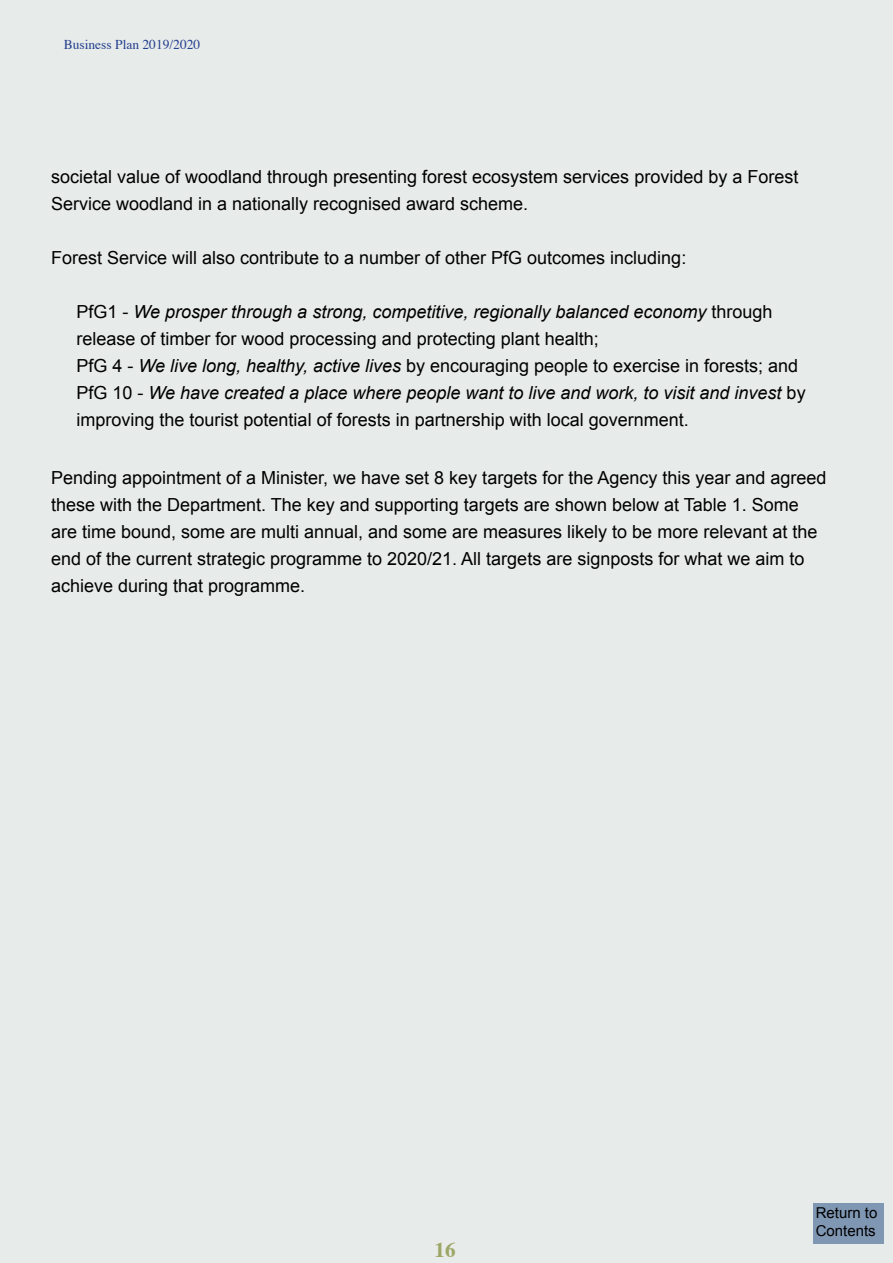
<style>
.page{position:relative;width:893px;height:1263px;background:#e7ebe9}
.page>*{position:absolute;margin:0;border:0;box-sizing:border-box;transform-origin:0 0}
.t1{font:700 21px "Times";color:#9ca767}
.t2{font:18px/27px "Arial";color:#000}
.t3{font:15px/18px "Arial";color:#000}
.t4{font:13.5px "Times";color:#25408f}
.s1{font-style:italic}
</style>
<div class="page">
<div style="left:813px;top:1203px;width:71px;height:41px;background:#8097b4"></div>
<p class="t4" style="left:64px;top:32px;width:138px">Business Plan 2019/2020</p>
<p class="t2" style="left:51px;top:164px;width:749px">societal value of woodland through presenting forest ecosystem services provided by a Forest<br>Service woodland in a nationally recognised award scheme.</p>
<p class="t2" style="left:51px;top:245px;width:637px">Forest Service will also contribute to a number of other PfG outcomes including:</p>
<p class="t2" style="left:77px;top:299px;width:698px">PfG1 - <span class="s1">We prosper through a strong, competitive, regionally balanced economy</span> through release of timber for wood processing and protecting plant health;</p>
<p class="t2" style="left:77px;top:353px;width:731px">PfG 4 - <span class="s1">We live long, healthy, active lives</span> by encouraging people to exercise in forests; and<br>PfG 10 - <span class="s1">We have created a place where people want to live and work, to visit and invest</span> by improving the tourist potential of forests in partnership with local government.</p>
<p class="t2" style="left:51px;top:464px;width:777px">Pending appointment of a Minister, we have set 8 key targets for the Agency this year and agreed these with the Department. The key and supporting targets are shown below at Table 1. Some are time bound, some are multi annual, and some are measures likely to be more relevant at the end of the current strategic programme to 2020/21. All targets are signposts for what we aim to achieve during that programme.</p>
<p class="t1" style="left:435px;top:1230px;width:22px">16</p>
<p class="t3" style="left:816px;top:1204px;width:63px">Return to<br>Contents</p>
</div>
